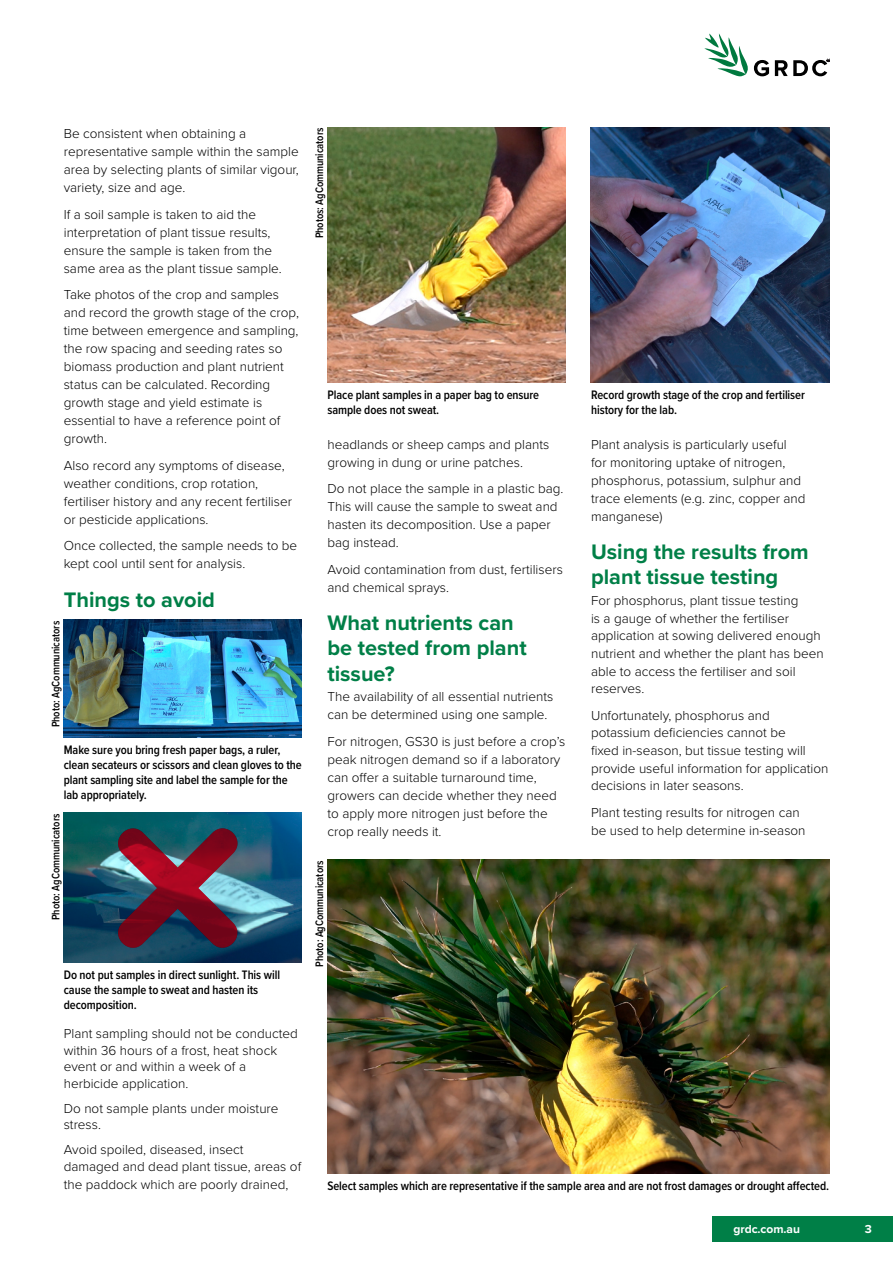
<style>
.page{position:relative;width:893px;height:1263px;background:#fff}
.page>*{position:absolute;margin:0;border:0;box-sizing:border-box;transform-origin:0 0}
.t1{font:700 21.75px/25.5px "Proxima Nova";color:#007f47}
.t2{font:300 13.5px/18px "Proxima Nova";color:#000}
.t3{font:600 12.75px/15px "Proxima Nova Cond";letter-spacing:-.005em;color:#000}
.t4{font:700 12px "Proxima Nova";letter-spacing:-.005em;color:#fff}
.t5{font:600 11.25px "Proxima Nova Cond";letter-spacing:-.005em;color:#000}
</style>
<div class="page">
<div style="left:712px;top:1216px;width:181px;height:26px;background:#007f47"></div>
<svg style="left:704px;top:33px;width:65px;height:44px"></svg>
<svg style="left:775px;top:60px;width:54px;height:16px"></svg>
<img style="left:590px;top:128px;width:239px;height:255px">
<img style="left:64px;top:620px;width:238px;height:118px">
<img style="left:64px;top:813px;width:238px;height:150px">
<svg style="left:109px;top:819px;width:138px;height:130px;background:#574155"></svg>
<img style="left:327px;top:859px;width:502px;height:315px">
<img style="left:327px;top:128px;width:239px;height:255px">
<p class="t2" style="left:64px;top:124px;width:236px">Be consistent when obtaining a representative sample within the sample area by selecting plants of similar vigour, variety, size and age.</p>
<p class="t2" style="left:64px;top:204px;width:219px">If a soil sample is taken to aid the interpretation of plant tissue results, ensure the sample is taken from the same area as the plant tissue sample.</p>
<p class="t2" style="left:64px;top:285px;width:237px">Take photos of the crop and samples and record the growth stage of the crop, time between emergence and sampling, the row spacing and seeding rates so biomass production and plant nutrient status can be calculated. Recording growth stage and yield estimate is essential to have a reference point of growth.</p>
<p class="t2" style="left:64px;top:455px;width:230px">Also record any symptoms of disease, weather conditions, crop rotation, fertiliser history and any recent fertiliser or pesticide applications.</p>
<p class="t2" style="left:64px;top:536px;width:235px">Once collected, the sample needs to be kept cool until sent for analysis.</p>
<h1 class="t1" style="left:64px;top:586px;width:153px">Things to avoid</h1>
<p class="t5" style="left:48px;top:727px;width:108px;rotate:-90deg">Photo: AgCommunicators</p>
<p class="t3" style="left:64px;top:742px;width:240px">Make sure you bring fresh paper bags, a ruler, clean secateurs or scissors and clean gloves to the plant sampling site and label the sample for the lab appropriately.</p>
<p class="t5" style="left:48px;top:920px;width:108px;rotate:-90deg">Photo: AgCommunicators</p>
<p class="t3" style="left:64px;top:967px;width:218px">Do not put samples in direct sunlight. This will cause the sample to sweat and hasten its decomposition.</p>
<p class="t2" style="left:64px;top:1025px;width:236px;line-height:16.5px">Plant sampling should not be conducted within 36 hours of a frost, heat shock event or and within a week of a herbicide application.</p>
<p class="t2" style="left:64px;top:1099px;width:216px;line-height:16.5px">Do not sample plants under moisture stress.</p>
<p class="t2" style="left:64px;top:1141px;width:239px;line-height:16.5px">Avoid spoiled, diseased, insect damaged and dead plant tissue, areas of</p>
<p class="t2" style="left:64px;top:1174px;width:226px">the paddock which are poorly drained,</p>
<p class="t5" style="left:311px;top:238px;width:112px;rotate:-90deg">Photos: AgCommunicators</p>
<p class="t3" style="left:327px;top:387px;width:213px">Place plant samples in a paper bag to ensure sample does not sweat.</p>
<p class="t3" style="left:591px;top:387px;width:215px">Record growth stage of the crop and fertiliser history for the lab.</p>
<p class="t2" style="left:327px;top:434px;width:223px">headlands or sheep camps and plants growing in dung or urine patches.</p>
<p class="t2" style="left:327px;top:479px;width:238px">Do not place the sample in a plastic bag.<br>This will cause the sample to sweat and hasten its decomposition. Use a paper bag instead.</p>
<p class="t2" style="left:327px;top:559px;width:237px">Avoid contamination from dust, fertilisers and chemical sprays.</p>
<h1 class="t1" style="left:327px;top:609px;width:201px">What nutrients can be tested from plant tissue?</h1>
<p class="t2" style="left:327px;top:687px;width:227px">The availability of all essential nutrients can be determined using one sample.</p>
<p class="t2" style="left:327px;top:731px;width:240px">For nitrogen, GS30 is just before a crop’s peak nitrogen demand so if a laboratory can offer a suitable turnaround time, growers can decide whether they need to apply more nitrogen just before the crop really needs it.</p>
<p class="t5" style="left:311px;top:967px;width:108px;rotate:-90deg">Photo: AgCommunicators</p>
<p class="t2" style="left:591px;top:434px;width:216px">Plant analysis is particularly useful for monitoring uptake of nitrogen, phosphorus, potassium, sulphur and trace elements (e.g. zinc, copper and manganese)</p>
<h1 class="t1" style="left:591px;top:538px;width:219px">Using the results from plant tissue testing</h1>
<p class="t2" style="left:591px;top:590px;width:234px">For phosphorus, plant tissue testing<br>is a gauge of whether the fertiliser application at sowing delivered enough nutrient and whether the plant has been able to access the fertiliser and soil reserves.</p>
<p class="t2" style="left:591px;top:705px;width:239px">Unfortunately, phosphorus and potassium deficiencies cannot be<br>fixed in-season, but tissue testing will provide useful information for application decisions in later seasons.</p>
<p class="t2" style="left:591px;top:802px;width:216px">Plant testing results for nitrogen can be used to help determine in-season</p>
<p class="t3" style="left:327px;top:1177px;width:503px">Select samples which are representative if the sample area and are not frost damages or drought affected.</p>
<p class="t4" style="left:733px;top:1220px;width:68px">grdc.com.au</p>
<p class="t4" style="left:865px;top:1220px;width:9px">3</p>
</div>
